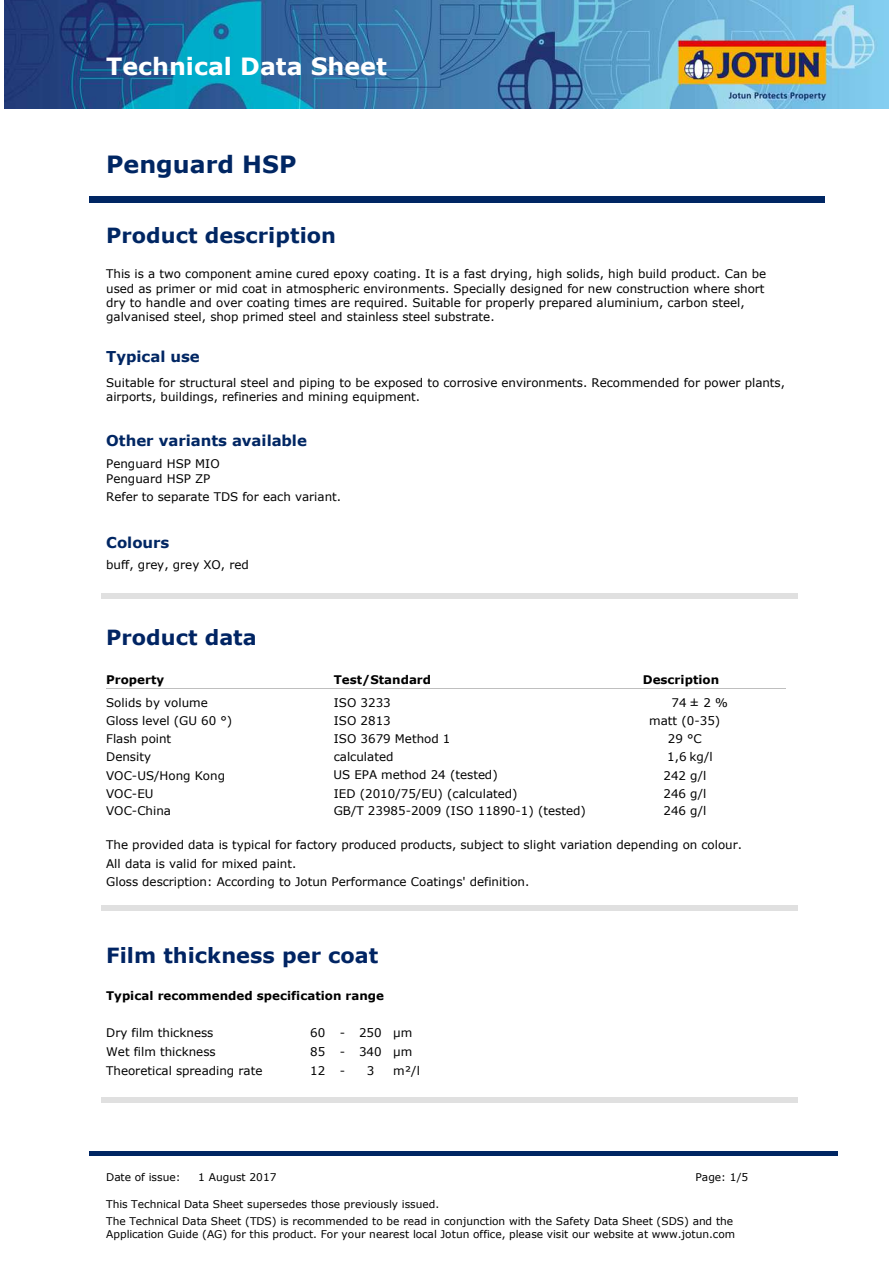
<style>
.page{position:relative;width:893px;height:1263px;background:#fff}
.page>*{position:absolute;margin:0;border:0;box-sizing:border-box;transform-origin:0 0}
.t1{font:700 23.7px "Verdana";color:#fff}
.t2{font:700 23.7px "Verdana";color:#002663}
.t3{font:700 20.85px "Verdana";color:#002463}
.t4{font:700 20.85px "Verdana";color:#002663}
.t5{font:700 15px "Verdana";color:#002663}
.t6{font:11.85px/18.8px "Verdana";color:#000}
.t7{font:700 11.85px "Verdana";color:#000}
.t8{font:10.65px/17.2px "Verdana";color:#000}
</style>
<div class="page">
<img style="left:4px;top:0;width:884px;height:108px">
<div style="left:89px;top:196px;width:735px;height:7px;background:#002663"></div>
<hr style="left:89px;top:203px;width:735px;height:1px;background:#002663">
<div style="left:101px;top:593px;width:696px;height:6px;background:#e0e0e0"></div>
<hr style="left:107px;top:688px;width:678px;height:1px;background:#bfbfbf">
<div style="left:101px;top:905px;width:696px;height:6px;background:#e0e0e0"></div>
<div style="left:101px;top:1098px;width:696px;height:5px;background:#e0e0e0"></div>
<div style="left:89px;top:1151px;width:748px;height:5px;background:#002663"></div>
<hr style="left:89px;top:1156px;width:748px;height:1px;background:#002663">
<h1 class="t1" style="left:106px;top:52px;width:282px">Technical Data Sheet</h1>
<h1 class="t2" style="left:106px;top:149px;width:192px">Penguard HSP</h1>
<h2 class="t4" style="left:106px;top:222px;width:231px">Product description</h2>
<p class="t6" style="left:106px;top:267px;width:661px;line-height:14.2px">This is a two component amine cured epoxy coating. It is a fast drying, high solids, high build product. Can be used as primer or mid coat in atmospheric environments. Specially designed for new construction where short dry to handle and over coating times are required. Suitable for properly prepared aluminium, carbon steel, galvanised steel, shop primed steel and stainless steel substrate.</p>
<p class="t5" style="left:106px;top:347px;width:95px">Typical use</p>
<p class="t6" style="left:106px;top:375px;width:680px;line-height:14.2px">Suitable for structural steel and piping to be exposed to corrosive environments. Recommended for power plants, airports, buildings, refineries and mining equipment.</p>
<p class="t5" style="left:106px;top:431px;width:202px">Other variants available</p>
<p class="t6" style="left:106px;top:457px;width:115px;line-height:14.2px">Penguard HSP MIO<br>Penguard HSP ZP</p>
<p class="t6" style="left:106px;top:487px;width:236px">Refer to separate TDS for each variant.</p>
<p class="t5" style="left:106px;top:532px;width:65px">Colours</p>
<p class="t6" style="left:106px;top:555px;width:144px">buff, grey, grey XO, red</p>
<h2 class="t3" style="left:106px;top:624px;width:152px">Product data</h2>
<p class="t7" style="left:106px;top:672px;width:59px">Property</p>
<p class="t7" style="left:334px;top:672px;width:99px">Test/Standard</p>
<p class="t7" style="left:642px;top:672px;width:78px">Description</p>
<p class="t6" style="left:106px;top:693px;width:103px">Solids by volume</p>
<p class="t6" style="left:671px;top:693px;width:58px">74± 2 %</p>
<p class="t6" style="left:106px;top:711px;width:128px">Gloss level (GU 60 °)</p>
<p class="t6" style="left:334px;top:711px;width:58px">ISO 2813</p>
<p class="t6" style="left:334px;top:693px;width:58px">ISO 3233</p>
<p class="t6" style="left:649px;top:711px;width:72px">matt (0-35)</p>
<p class="t6" style="left:106px;top:729px;width:67px">Flash point</p>
<p class="t6" style="left:334px;top:729px;width:118px">ISO 3679 Method 1</p>
<p class="t6" style="left:667px;top:729px;width:35px">29 °C</p>
<p class="t6" style="left:106px;top:747px;width:46px">Density</p>
<p class="t6" style="left:667px;top:747px;width:47px">1,6 kg/l</p>
<p class="t6" style="left:334px;top:747px;width:61px">calculated</p>
<p class="t6" style="left:106px;top:766px;width:120px">VOC-US/Hong Kong</p>
<p class="t6" style="left:333px;top:765px;width:166px">US EPA method 24 (tested)</p>
<p class="t6" style="left:106px;top:783px;width:49px">VOC-EU</p>
<p class="t6" style="left:334px;top:783px;width:185px">IED (2010/75/EU) (calculated)</p>
<p class="t6" style="left:106px;top:835px;width:637px">The provided data is typical for factory produced products, subject to slight variation depending on colour.</p>
<p class="t6" style="left:663px;top:766px;width:44px;line-height:17.9px">242 g/l<br>246 g/l</p>
<p class="t6" style="left:106px;top:801px;width:66px">VOC-China</p>
<p class="t6" style="left:334px;top:801px;width:253px">GB/T 23985-2009 (ISO 11890-1) (tested)</p>
<p class="t6" style="left:663px;top:801px;width:44px">246 g/l</p>
<p class="t6" style="left:106px;top:854px;width:192px">All data is valid for mixed paint.</p>
<p class="t6" style="left:106px;top:872px;width:424px">Gloss description: According to Jotun Performance Coatings' definition.</p>
<h2 class="t3" style="left:106px;top:942px;width:273px">Film thickness per coat</h2>
<p class="t7" style="left:106px;top:988px;width:279px">Typical recommended specification range</p>
<p class="t6" style="left:310px;top:1023px;width:17px;text-align:justify">60<br>85<br>12</p>
<p class="t6" style="left:359px;top:1023px;width:24px;text-align:center">250<br>340<br>3</p>
<p class="t6" style="left:393px;top:1023px;width:28px">μm μm m²/l</p>
<p class="t6" style="left:106px;top:1023px;width:158px">Dry film thickness<br>Wet film thickness<br>Theoretical spreading rate</p>
<p class="t6" style="left:340px;top:1023px;width:7px;text-align:justify">- - -</p>
<p class="t8" style="left:106px;top:1168px;width:76px">Date of issue:</p>
<p class="t8" style="left:198px;top:1168px;width:80px">1 August 2017</p>
<p class="t8" style="left:695px;top:1168px;width:54px">Page: 1/5</p>
<p class="t8" style="left:106px;top:1195px;width:628px">This Technical Data Sheet supersedes those previously issued.<br>The Technical Data Sheet (TDS) is recommended to be read in conjunction with the Safety Data Sheet (SDS) and the</p>
<p class="t8" style="left:106px;top:1225px;width:630px">Application Guide (AG) for this product. For your nearest local Jotun office, please visit our website at www.jotun.com</p>
</div>
